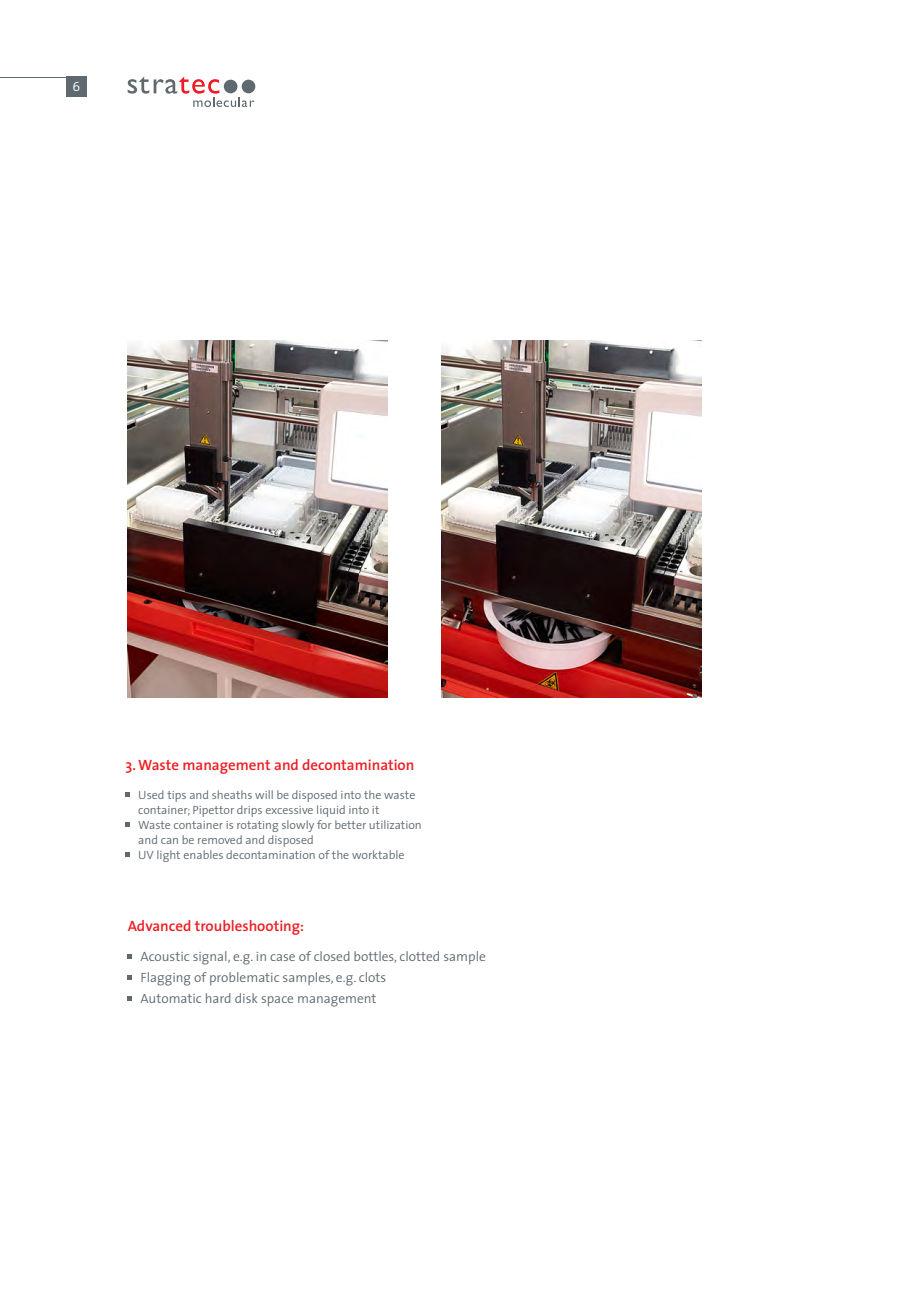
<style>
.page{position:relative;width:915px;height:1306px;background:#fff}
.page>*{position:absolute;margin:0;border:0;box-sizing:border-box;transform-origin:0 0}
.t1{font:600 15px "The Sans";color:#ee1d23}
.t2{font:300 13.5px/21px "The Sans";color:#5f696f}
.t3{font:13.5px "The Sans Semi Light Caps";color:#fff}
.t4{font:300 12px/15px "The Sans";color:#5f696f}
</style>
<div class="page">
<hr style="left:0;top:77px;width:86px;height:1px;background:#5f696f">
<div style="left:66px;top:77px;width:20px;height:20px;background:#5f696f"></div>
<div style="left:241px;top:80px;width:14px;height:13px;background:#5f696f;border-radius:50%"></div>
<svg style="left:128px;top:77px;width:126px;height:30px"></svg>
<svg style="left:125px;top:792px;width:5px;height:5px"></svg>
<svg style="left:125px;top:822px;width:5px;height:5px"></svg>
<svg style="left:125px;top:852px;width:5px;height:5px"></svg>
<svg style="left:128px;top:954px;width:4px;height:5px"></svg>
<svg style="left:128px;top:975px;width:4px;height:4px"></svg>
<svg style="left:128px;top:996px;width:4px;height:4px"></svg>
<img style="left:128px;top:340px;width:259px;height:357px">
<img style="left:441px;top:340px;width:260px;height:357px">
<p class="t3" style="left:72px;top:75px;width:9px">6</p>
<p class="t1" style="left:125px;top:752px;width:290px">3. Waste management and decontamination</p>
<p class="t4" style="left:138px;top:787px;width:285px">Used tips and sheaths will be disposed into the waste container; Pipettor drips excessive liquid into it<br>Waste container is rotating slowly for better utilization and can be removed and disposed<br>UV light enables decontamination of the worktable</p>
<p class="t1" style="left:128px;top:913px;width:178px">Advanced troubleshooting:</p>
<p class="t2" style="left:140px;top:945px;width:347px">Acoustic signal, e.g. in case of closed bottles, clotted sample<br>Flagging of problematic samples, e.g. clots<br>Automatic hard disk space management</p>
</div>
